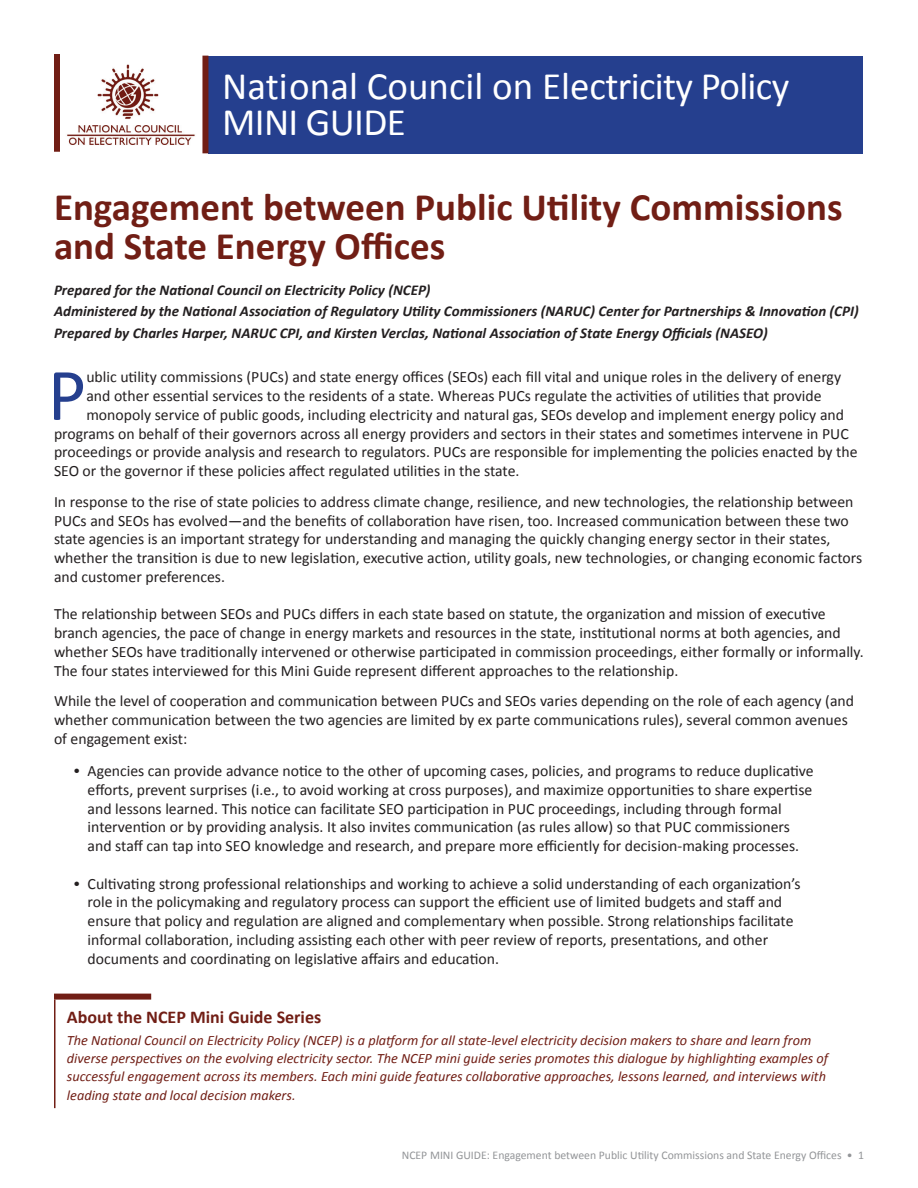
<style>
.page{position:relative;width:918px;height:1188px;background:#fff}
.page>*{position:absolute;margin:0;border:0;box-sizing:border-box;transform-origin:0 0}
.t1{font:74.85px "Calibri";color:#253f8e}
.t2{font:700 39px/39px "Calibri";color:#711e15}
.t3{font:39px "Calibri";letter-spacing:-.015em;color:#fff}
.Heading_1{font:700 18px "Calibri";color:#711e15}
.List_Paragraph{font:15.75px/18.8px "Calibri";color:#231f20}
.t4{font:italic 700 15px "Calibri";color:#231f20}
.t5{font:italic 14.25px/18.3px "Calibri";color:#711e15}
.t6{font:11.7px "Calibri";color:#939598}
.s1{font-family:"Times"}
</style>
<div class="page">
<div style="left:208px;top:56px;width:654px;height:97px;background:#253f8e"></div>
<img style="left:67px;top:64px;width:128px;height:81px">
<div style="left:202px;top:56px;width:6px;height:97px;background:#711e15"></div>
<div style="left:54px;top:54px;width:6px;height:98px;background:#711e15"></div>
<div style="left:54px;top:994px;width:97px;height:6px;background:#711e15"></div>
<hr style="left:54px;top:1000px;width:2px;height:108px;background:#711e15">
<p class="t3" style="left:222px;top:62px;width:569px">National Council on Electricity Policy</p>
<p class="t3" style="left:222px;top:98px;width:185px">MINI GUIDE</p>
<p class="t2" style="left:54px;top:186px;width:790px">Engagement between Public Utility Commissions and State Energy Offices</p>
<p class="t4" style="left:54px;top:280px;width:378px">Prepared for the National Council on Electricity Policy (NCEP)</p>
<p class="t4" style="left:54px;top:302px;width:806px">Administered by the National Association of Regulatory Utility Commissioners (NARUC) Center for Partnerships &amp; Innovation (CPI)</p>
<p class="t4" style="left:54px;top:324px;width:715px">Prepared by Charles Harper, NARUC CPI, and Kirsten Verclas, National Association of State Energy Officials (NASEO)</p>
<p class="t1" style="left:48px;top:348px;width:40px">P</p>
<p class="List_Paragraph" style="left:86px;top:367px;width:756px">ublic utility commissions (PUCs) and state energy offices (SEOs) each fill vital and unique roles in the delivery of energy</p>
<p class="List_Paragraph" style="left:86px;top:386px;width:737px">and other essential services to the residents of a state. Whereas PUCs regulate the activities of utilities that provide</p>
<p class="List_Paragraph" style="left:86px;top:404px;width:759px">monopoly service of public goods, including electricity and natural gas, SEOs develop and implement energy policy and</p>
<p class="List_Paragraph" style="left:54px;top:423px;width:796px">programs on behalf of their governors across all energy providers and sectors in their states and sometimes intervene in PUC</p>
<p class="List_Paragraph" style="left:54px;top:442px;width:805px">proceedings or provide analysis and research to regulators. PUCs are responsible for implementing the policies enacted by the</p>
<p class="List_Paragraph" style="left:54px;top:461px;width:467px">SEO or the governor if these policies affect regulated utilities in the state.</p>
<p class="List_Paragraph" style="left:54px;top:491px;width:810px">In response to the rise of state policies to address climate change, resilience, and new technologies, the relationship between PUCs and SEOs has evolved—and the benefits of collaboration have risen, too. Increased communication between these two state agencies is an important strategy for understanding and managing the quickly changing energy sector in their states, whether the transition is due to new legislation, executive action, utility goals, new technologies, or changing economic factors and customer preferences.</p>
<p class="List_Paragraph" style="left:54px;top:604px;width:811px">The relationship between SEOs and PUCs differs in each state based on statute, the organization and mission of executive branch agencies, the pace of change in energy markets and resources in the state, institutional norms at both agencies, and whether SEOs have traditionally intervened or otherwise participated in commission proceedings, either formally or informally.<br>The four states interviewed for this Mini Guide represent different approaches to the relationship.</p>
<p class="List_Paragraph" style="left:54px;top:691px;width:802px">While the level of cooperation and communication between PUCs and SEOs varies depending on the role of each agency (and whether communication between the two agencies are limited by ex parte communications rules), several common avenues of engagement exist:</p>
<p class="List_Paragraph" style="left:88px;top:761px;width:728px;text-indent:-13px"><span class="s1">•</span> Agencies can provide advance notice to the other of upcoming cases, policies, and programs to reduce duplicative efforts, prevent surprises (i.e., to avoid working at cross purposes), and maximize opportunities to share expertise and lessons learned. This notice can facilitate SEO participation in PUC proceedings, including through formal intervention or by providing analysis. It also invites communication (as rules allow) so that PUC commissioners and staff can tap into SEO knowledge and research, and prepare more efficiently for decision-making processes.</p>
<p class="List_Paragraph" style="left:88px;top:873px;width:715px;text-indent:-13px"><span class="s1">•</span> Cultivating strong professional relationships and working to achieve a solid understanding of each organization’s role in the policymaking and regulatory process can support the efficient use of limited budgets and staff and ensure that policy and regulation are aligned and complementary when possible. Strong relationships facilitate informal collaboration, including assisting each other with peer review of reports, presentations, and other documents and coordinating on legislative affairs and education.</p>
<p class="Heading_1" style="left:67px;top:1006px;width:256px">About the NCEP Mini Guide Series</p>
<p class="t5" style="left:67px;top:1031px;width:763px">The National Council on Electricity Policy (NCEP) is a platform for all state-level electricity decision makers to share and learn from diverse perspectives on the evolving electricity sector. The NCEP mini guide series promotes this dialogue by highlighting examples of successful engagement across its members. Each mini guide features collaborative approaches, lessons learned, and interviews with leading state and local decision makers.</p>
<p class="t6" style="left:402px;top:1148px;width:464px">NCEP MINI GUIDE: Engagement between Public Utility Commissions and State Energy Offices • 1</p>
</div>
